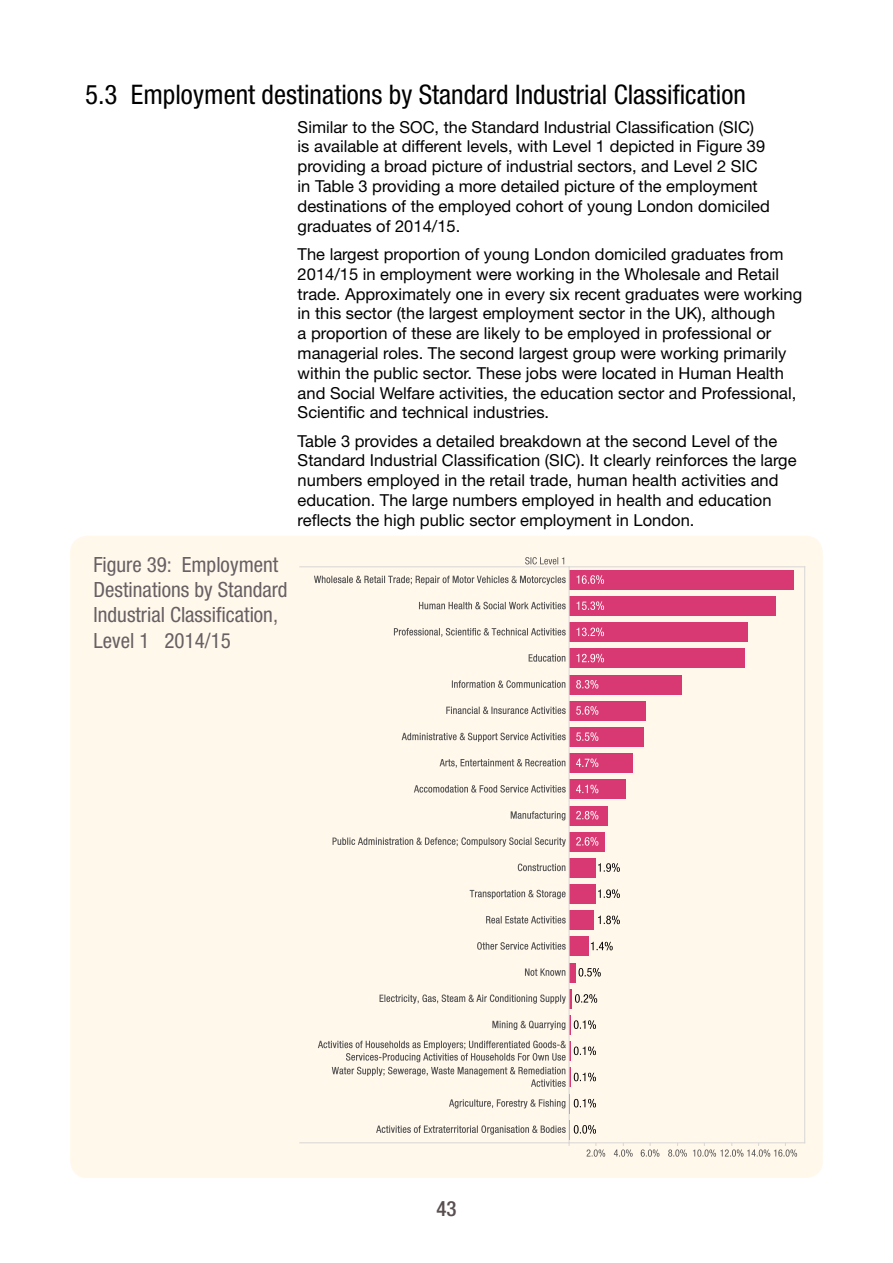
<style>
.page{position:relative;width:893px;height:1263px;background:#fff}
.page>*{position:absolute;margin:0;border:0;box-sizing:border-box;transform-origin:0 0}
.t1{font:condensed 27px "Helvetica Neue LT Pro";color:#000}
.t2{font:condensed 21px/25.2px "Helvetica Neue LT Pro";color:#676064}
.t3{font:500 condensed 21px "Helvetica Neue LT Pro";color:#594f50}
.t4{font:16.5px/19.8px "Helvetica Neue LT Pro";color:#000}
</style>
<div class="page">
<div style="left:70px;top:536px;width:753px;height:642px;background:#fff8eb;border-radius:17px"></div>
<svg style="left:525px;top:557px;width:39px;height:7px"></svg>
<svg style="left:614px;top:1143px;width:19px;height:14px"></svg>
<svg style="left:641px;top:1143px;width:18px;height:14px"></svg>
<svg style="left:668px;top:1143px;width:19px;height:14px"></svg>
<svg style="left:693px;top:1143px;width:104px;height:14px"></svg>
<svg style="left:314px;top:576px;width:252px;height:9px"></svg>
<svg style="left:419px;top:602px;width:147px;height:7px"></svg>
<svg style="left:394px;top:628px;width:172px;height:9px"></svg>
<svg style="left:529px;top:654px;width:36px;height:8px"></svg>
<svg style="left:452px;top:680px;width:113px;height:8px"></svg>
<svg style="left:446px;top:707px;width:120px;height:7px"></svg>
<svg style="left:402px;top:733px;width:164px;height:9px"></svg>
<svg style="left:440px;top:759px;width:125px;height:9px"></svg>
<svg style="left:414px;top:785px;width:152px;height:8px"></svg>
<svg style="left:511px;top:811px;width:54px;height:9px"></svg>
<svg style="left:333px;top:837px;width:233px;height:10px"></svg>
<svg style="left:518px;top:863px;width:47px;height:8px"></svg>
<svg style="left:470px;top:890px;width:96px;height:9px"></svg>
<svg style="left:486px;top:916px;width:80px;height:7px"></svg>
<svg style="left:477px;top:942px;width:89px;height:8px"></svg>
<svg style="left:525px;top:968px;width:40px;height:8px"></svg>
<svg style="left:380px;top:994px;width:186px;height:10px"></svg>
<svg style="left:492px;top:1021px;width:73px;height:9px"></svg>
<hr style="left:300px;top:566px;width:269px;height:1px;background:#d7d7d7">
<hr style="left:300px;top:1142px;width:269px;height:1px;background:#d7d7d7">
<hr style="left:569px;top:1015px;width:2px;height:20px;background:#d83972">
<hr style="left:569px;top:989px;width:3px;height:20px;background:#d83972">
<div style="left:569px;top:963px;width:7px;height:19px;background:#d83972"></div>
<div style="left:569px;top:936px;width:19px;height:20px;background:#d83972"></div>
<div style="left:569px;top:910px;width:24px;height:20px;background:#d83972"></div>
<div style="left:569px;top:884px;width:26px;height:20px;background:#d83972"></div>
<div style="left:569px;top:858px;width:26px;height:20px;background:#d83972"></div>
<div style="left:569px;top:832px;width:36px;height:20px;background:#d83972"></div>
<div style="left:569px;top:805px;width:38px;height:20px;background:#d83972"></div>
<div style="left:569px;top:779px;width:56px;height:20px;background:#d83972"></div>
<div style="left:569px;top:753px;width:64px;height:20px;background:#d83972"></div>
<div style="left:569px;top:727px;width:75px;height:20px;background:#d83972"></div>
<div style="left:569px;top:701px;width:76px;height:20px;background:#d83972"></div>
<div style="left:569px;top:675px;width:113px;height:20px;background:#d83972"></div>
<div style="left:569px;top:648px;width:175px;height:20px;background:#d83972"></div>
<div style="left:569px;top:622px;width:178px;height:20px;background:#d83972"></div>
<div style="left:569px;top:596px;width:207px;height:20px;background:#d83972"></div>
<div style="left:569px;top:570px;width:224px;height:20px;background:#d83972"></div>
<svg style="left:576px;top:575px;width:28px;height:9px"></svg>
<svg style="left:576px;top:601px;width:28px;height:9px"></svg>
<svg style="left:576px;top:628px;width:28px;height:8px"></svg>
<svg style="left:576px;top:654px;width:28px;height:8px"></svg>
<svg style="left:576px;top:680px;width:22px;height:8px"></svg>
<svg style="left:576px;top:706px;width:22px;height:9px"></svg>
<svg style="left:576px;top:732px;width:22px;height:9px"></svg>
<svg style="left:576px;top:758px;width:22px;height:9px"></svg>
<svg style="left:576px;top:785px;width:22px;height:8px"></svg>
<svg style="left:576px;top:811px;width:22px;height:8px"></svg>
<svg style="left:576px;top:837px;width:22px;height:9px"></svg>
<svg style="left:598px;top:863px;width:22px;height:9px"></svg>
<svg style="left:598px;top:889px;width:22px;height:9px"></svg>
<svg style="left:598px;top:916px;width:22px;height:8px"></svg>
<svg style="left:591px;top:942px;width:22px;height:8px"></svg>
<svg style="left:579px;top:968px;width:22px;height:8px"></svg>
<svg style="left:575px;top:994px;width:22px;height:9px"></svg>
<svg style="left:574px;top:1020px;width:22px;height:9px"></svg>
<svg style="left:318px;top:1040px;width:278px;height:47px"></svg>
<svg style="left:449px;top:1093px;width:147px;height:20px"></svg>
<svg style="left:376px;top:1120px;width:229px;height:37px"></svg>
<hr style="left:569px;top:567px;width:1px;height:576px;background:#d7d7d7">
<hr style="left:804px;top:567px;width:1px;height:576px;background:#d7d7d7">
<hr style="left:569px;top:566px;width:236px;height:1px;background:#d7d7d7">
<hr style="left:569px;top:1142px;width:236px;height:1px;background:#d7d7d7">
<h1 class="t1" style="left:85px;top:79px;width:662px">5.3 Employment destinations by Standard Industrial Classification</h1>
<p class="t4" style="left:298px;top:116px;width:474px">Similar to the SOC, the Standard Industrial Classification (SIC) is available at different levels, with Level 1 depicted in Figure 39 providing a broad picture of industrial sectors, and Level 2 SIC in Table 3 providing a more detailed picture of the employment destinations of the employed cohort of young London domiciled graduates of 2014/15.</p>
<p class="t4" style="left:298px;top:244px;width:506px">The largest proportion of young London domiciled graduates from 2014/15 in employment were working in the Wholesale and Retail trade. Approximately one in every six recent graduates were working in this sector (the largest employment sector in the UK), although<br>a proportion of these are likely to be employed in professional or managerial roles. The second largest group were working primarily within the public sector. These jobs were located in Human Health and Social Welfare activities, the education sector and Professional, Scientific and technical industries.</p>
<p class="t4" style="left:298px;top:430px;width:500px">Table 3 provides a detailed breakdown at the second Level of the Standard Industrial Classification (SIC). It clearly reinforces the large numbers employed in the retail trade, human health activities and education. The large numbers employed in health and education reflects the high public sector employment in London.</p>
<p class="t2" style="left:94px;top:552px;width:196px">Figure 39: Employment<br>Destinations by Standard<br>Industrial Classification,<br>Level 1 2014/15</p>
<p class="t3" style="left:436px;top:1196px;width:22px">43</p>
</div>
